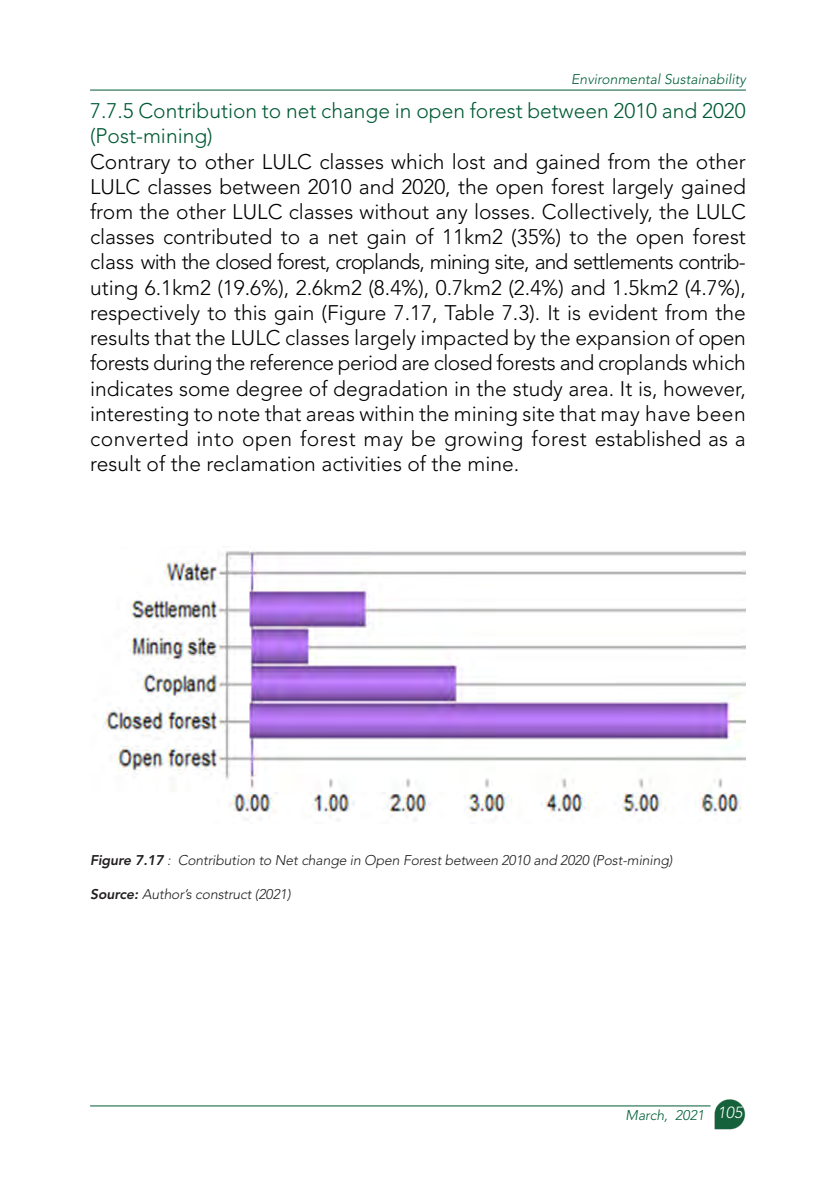
<style>
.page{position:relative;width:836px;height:1196px;background:#fff}
.page>*{position:absolute;margin:0;border:0;box-sizing:border-box;transform-origin:0 0}
.t1{font:300 21px/25.2px "Avenir LT Std";color:#000;text-align:justify}
.t2{font:300 21px/25.2px "Avenir LT Std";color:#005a35}
.t3{font:italic 300 14px "Avenir LT Std";letter-spacing:-.01em;color:#231f20}
.t4{font:italic 300 14px "Avenir LT Std";color:#005f39}
.s1{font-weight:800}
.s2{font-size:16px;color:#fff}
</style>
<div class="page">
<img style="left:707px;top:1099px;width:38px;height:31px">
<hr style="left:90px;top:90px;width:655px;height:1px;background:#005935">
<hr style="left:90px;top:1105px;width:620px;height:1px;background:#005935">
<img style="left:102px;top:551px;width:643px;height:270px">
<p class="t4" style="left:571px;top:71px;width:176px">Environmental Sustainability</p>
<p class="t2" style="left:90px;top:98px;width:657px">7.7.5 Contribution to net change in open forest between 2010 and 2020 (Post-mining)</p>
<p class="t1" style="left:90px;top:149px;width:657px">Contrary to other LULC classes which lost and gained from the other LULC classes between 2010 and 2020, the open forest largely gained from the other LULC classes without any losses. Collectively, the LULC classes contributed to a net gain of 11km2 (35%) to the open forest class with the closed forest, croplands, mining site, and settlements contrib&shy;uting 6.1km2 (19.6%), 2.6km2 (8.4%), 0.7km2 (2.4%) and 1.5km2 (4.7%), respectively to this gain (Figure 7.17, Table 7.3). It is evident from the results that the LULC classes largely impacted by the expansion of open forests during the reference period are closed forests and croplands which indicates some degree of degradation in the study area. It is, however, interesting to note that areas within the mining site that may have been converted into open forest may be growing forest established as a result of the reclamation activities of the mine.</p>
<p class="t3" style="left:90px;top:851px;width:583px"><span class="s1">Figure 7.17</span> : Contribution to Net change in Open Forest between 2010 and 2020 (Post-mining)</p>
<p class="t3" style="left:90px;top:886px;width:202px"><span class="s1">Source:</span> Author’s construct (2021)</p>
<p class="t4" style="left:625px;top:1106px;width:118px">March, 2021 <span class="s2">105</span></p>
</div>
